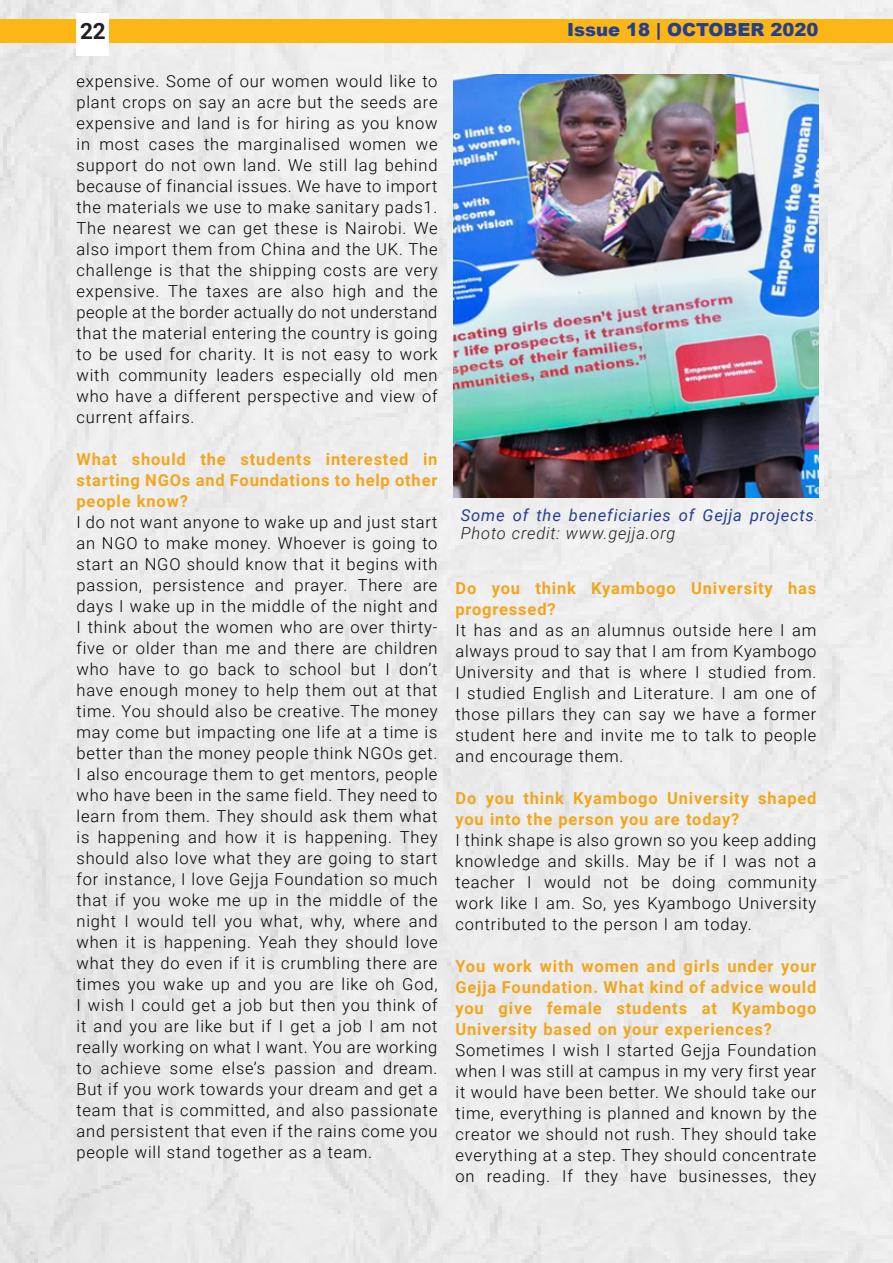
<style>
.page{position:relative;width:893px;height:1263px;background:#ececec}
.page>*{position:absolute;margin:0;border:0;box-sizing:border-box;transform-origin:0 0}
.t1{font:700 22.5px "Roboto";color:#231f20}
.t2{font:900 18px "Arial";color:#253f8e}
.Paragraph_Style_2{font:300 16.5px/21px "Roboto";letter-spacing:.05em;color:#000;text-align:justify}
.Paragraph_Style_2-2{font:700 16.5px/21px "Roboto";letter-spacing:.05em;color:#f2a61e;text-align:justify}
.Paragraph_Style_2-3{font:italic 16.5px/18px "Roboto";letter-spacing:.05em;color:#253f8e}
.s1{font-weight:100}
.s2{font-weight:300;color:#231f20}
</style>
<div class="page">
<div style="left:0;top:19px;width:893px;height:23px;background:#fcb615"></div>
<div style="left:77px;top:13px;width:32px;height:42px;background:#fff"></div>
<img style="left:454px;top:75px;width:364px;height:422px">
<h1 class="t1" style="left:80px;top:15px;width:27px">22</h1>
<p class="t2" style="left:567px;top:17px;width:253px">Issue 18 | OCTOBER 2020</p>
<p class="Paragraph_Style_2" style="left:77px;top:70px;width:363px">expensive. Some of our women would like to plant crops on say an acre but the seeds are expensive and land is for hiring as you know in most cases the marginalised women we support do not own land. We still lag behind because of financial issues. We have to import the materials we use to make sanitary pads1.<br>The nearest we can get these is Nairobi. We also import them from China and the UK. The challenge is that the shipping costs are very expensive. The taxes are also high and the people at the border actually do not understand that the material entering the country is going to be used for charity. It is not easy to work with community leaders especially old men who have a different perspective and view of current affairs.</p>
<p class="Paragraph_Style_2-2" style="left:77px;top:448px;width:362px">What should the students interested in starting NGOs and Foundations to help other people know?</p>
<p class="Paragraph_Style_2" style="left:77px;top:511px;width:363px">I do not want anyone to wake up and just start an NGO to make money. Whoever is going to start an NGO should know that it begins with passion, persistence and prayer. There are days I wake up in the middle of the night and I think about the women who are over thirty&shy;five or older than me and there are children who have to go back to school but I don’t have enough money to help them out at that time. You should also be creative. The money may come but impacting one life at a time is better than the money people think NGOs get.<br>I also encourage them to get mentors, people who have been in the same field. They need to learn from them. They should ask them what is happening and how it is happening. They should also love what they are going to start for instance, I love Gejja Foundation so much that if you woke me up in the middle of the night I would tell you what, why, where and when it is happening. Yeah they should love what they do even if it is crumbling there are times you wake up and you are like oh God, I wish I could get a job but then you think of it and you are like but if I get a job I am not really working on what I want. You are working to achieve some else’s passion and dream.<br>But if you work towards your dream and get a team that is committed, and also passionate and persistent that even if the rains come you people will stand together as a team.</p>
<p class="Paragraph_Style_2-3" style="left:461px;top:505px;width:359px">Some of the beneficiaries of Gejja projects<span class="s1">.<br></span><span class="s2">Photo credit: www.gejja.org</span></p>
<p class="Paragraph_Style_2-2" style="left:455px;top:577px;width:362px">Do you think Kyambogo University has progressed?</p>
<p class="Paragraph_Style_2" style="left:455px;top:619px;width:363px">It has and as an alumnus outside here I am always proud to say that I am from Kyambogo University and that is where I studied from.<br>I studied English and Literature. I am one of those pillars they can say we have a former student here and invite me to talk to people and encourage them.</p>
<p class="Paragraph_Style_2-2" style="left:455px;top:787px;width:362px">Do you think Kyambogo University shaped you into the person you are today?</p>
<p class="Paragraph_Style_2" style="left:455px;top:829px;width:362px">I think shape is also grown so you keep adding knowledge and skills. May be if I was not a teacher I would not be doing community work like I am. So, yes Kyambogo University contributed to the person I am today.</p>
<p class="Paragraph_Style_2-2" style="left:455px;top:955px;width:362px">You work with women and girls under your Gejja Foundation. What kind of advice would you give female students at Kyambogo University based on your experiences?</p>
<p class="Paragraph_Style_2" style="left:455px;top:1039px;width:362px">Sometimes I wish I started Gejja Foundation when I was still at campus in my very first year it would have been better. We should take our time, everything is planned and known by the creator we should not rush. They should take everything at a step. They should concentrate on reading. If they have businesses, they</p>
</div>
